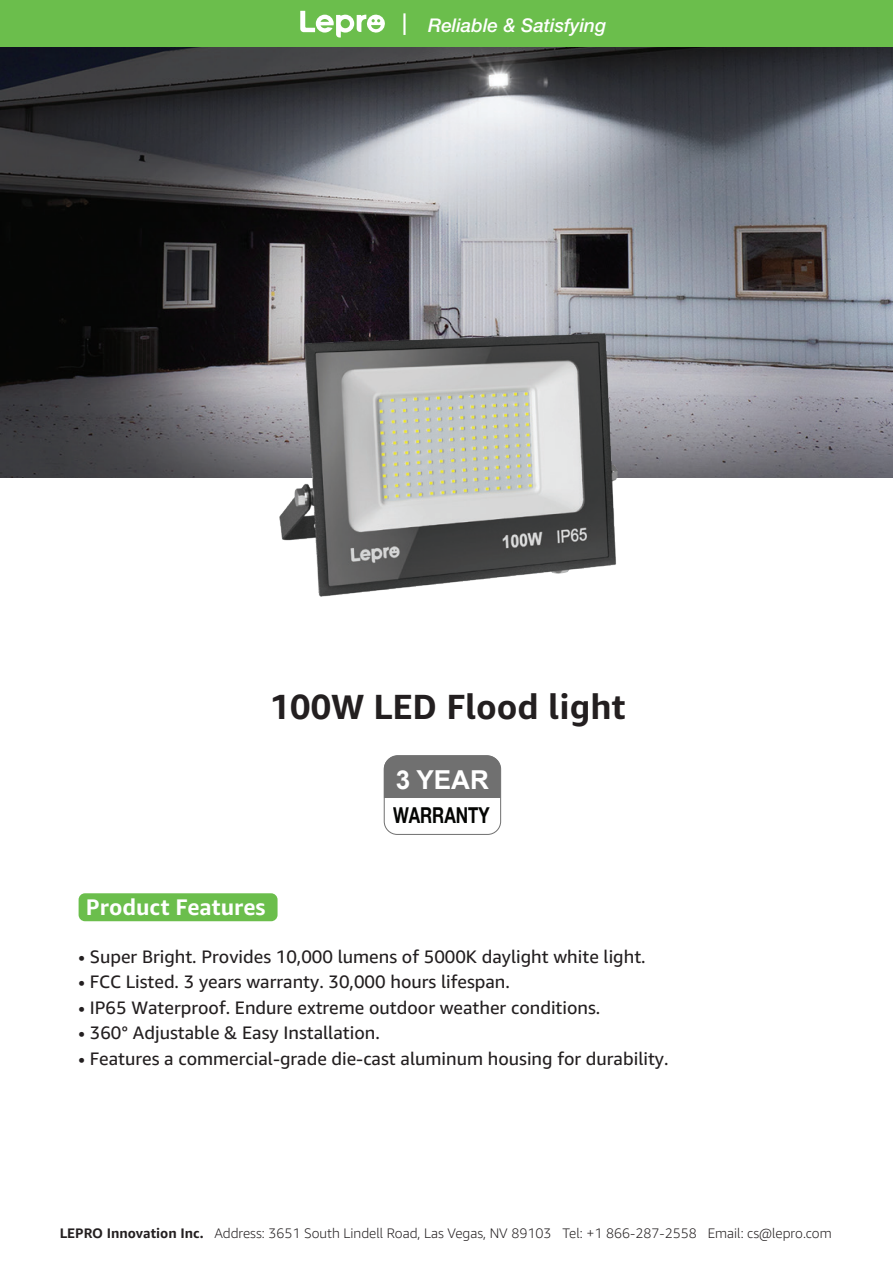
<style>
.page{position:relative;width:893px;height:1263px;background:#fff}
.page>*{position:absolute;margin:0;border:0;box-sizing:border-box;transform-origin:0 0}
.t1{font:700 34.8px "Amazon Ember";color:#231f20}
.t2{font:700 26.1px "Arial";color:#fff}
.t3{font:700 22.5px "Amazon Ember";color:#fff}
.t4{font:700 22.05px "Helvetica Neue";color:#040503;scale:.76 1}
.t5{font:italic 500 18.9px "Helvetica Neue LT Pro";color:#fff}
.t6{font:18px "Amazon Ember";color:#231f20}
.t7{font:300 13.8px "Amazon Ember";color:#231f20}
.s1{font-weight:700}
</style>
<div class="page">
<img style="left:0;top:47px;width:893px;height:431px">
<div style="left:79px;top:893px;width:199px;height:28px;background:#6bbe4c;border-radius:6px"></div>
<div style="left:0;top:0;width:893px;height:47px;background:#6bbe4c"></div>
<hr style="left:403px;top:13px;width:3px;height:22px;background:#fff">
<svg style="left:300px;top:11px;width:85px;height:27px"></svg>
<div style="left:384px;top:755px;width:117px;height:43px;background:#707070"></div>
<div style="left:384px;top:756px;width:117px;height:79px;border:1px solid #707070;border-radius:13px"></div>
<img style="left:279px;top:334px;width:351px;height:263px">
<svg style="left:533px;top:572px;width:97px;height:25px"></svg>
<p class="t5" style="left:428px;top:14px;width:180px">Reliable &amp; Satisfying</p>
<h1 class="t1" style="left:270px;top:684px;width:357px">100W LED Flood light</h1>
<h2 class="t2" style="left:395px;top:762px;width:95px">3 YEAR</h2>
<p class="t4" style="left:393px;top:802px;width:128px">WARRANTY</p>
<p class="t3" style="left:86px;top:893px;width:181px">Product Features</p>
<p class="t6" style="left:79px;top:945px;width:569px">• Super Bright. Provides 10,000 lumens of 5000K daylight white light.</p>
<p class="t6" style="left:79px;top:970px;width:433px">• FCC Listed. 3 years warranty. 30,000 hours lifespan.</p>
<p class="t6" style="left:79px;top:996px;width:523px">• IP65 Waterproof. Endure extreme outdoor weather conditions.</p>
<p class="t6" style="left:79px;top:1021px;width:303px">• 360° Adjustable &amp; Easy Installation.</p>
<p class="t6" style="left:79px;top:1047px;width:591px">• Features a commercial-grade die-cast aluminum housing for durability.</p>
<p class="t7" style="left:60px;top:1225px;width:773px"><span class="s1">LEPRO Innovation Inc.</span> Address: 3651 South Lindell Road, Las Vegas, NV 89103 Tel: +1 866-287-2558 Email: cs@lepro.com</p>
</div>
